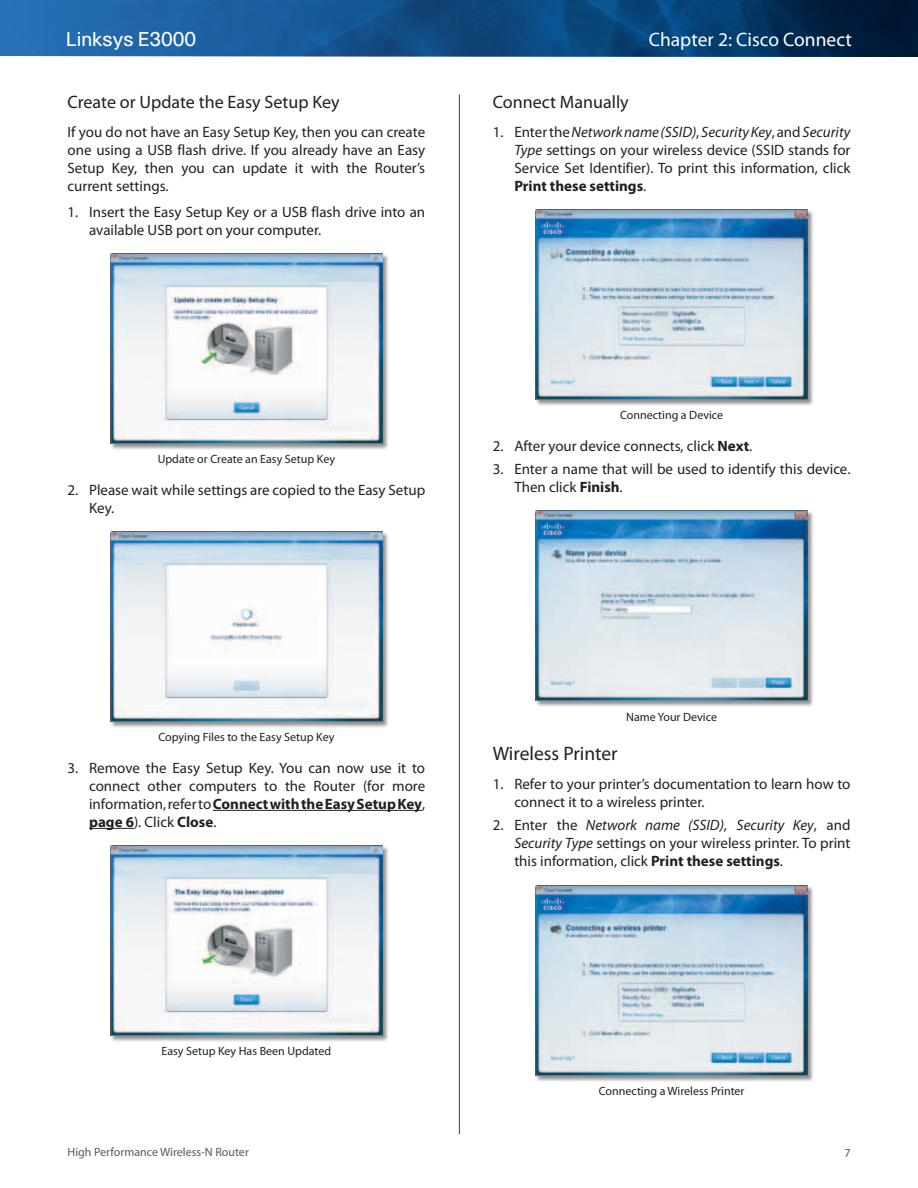
<style>
.page{position:relative;width:918px;height:1188px;background:#fff}
.page>*{position:absolute;margin:0;border:0;box-sizing:border-box;transform-origin:0 0}
.t1{font:19.5px "Myriad Pro";color:#fff}
.t2{font:19.5px "Myriad Pro";color:#231f20}
.t3{font:19.5px "Cisco";color:#fff}
.t4{font:18px "Myriad Pro";color:#231f20}
.t5{font:15px/18px "Myriad Pro";color:#231f20;text-align:justify}
.t6{font:12px "Myriad Pro";color:#231f20}
.t7{font:12px "Myriad Pro";color:#58595b}
.s1{font-style:italic}
.s2{font-weight:700}
</style>
<div class="page">
<img style="left:0;top:0;width:918px;height:57px">
<hr style="left:213px;top:810px;width:209px;height:1px;background:#231f20">
<hr style="left:89px;top:828px;width:45px;height:1px;background:#231f20">
<div style="left:110px;top:253px;width:279px;height:197px;background:#231f20;opacity:.5"></div>
<img style="left:110px;top:254px;width:272px;height:190px">
<div style="left:110px;top:531px;width:279px;height:197px;background:#231f20;opacity:.5"></div>
<img style="left:110px;top:531px;width:272px;height:191px">
<div style="left:110px;top:845px;width:279px;height:197px;background:#231f20;opacity:.5"></div>
<img style="left:110px;top:845px;width:272px;height:191px">
<div style="left:535px;top:209px;width:280px;height:197px;background:#231f20;opacity:.5"></div>
<img style="left:536px;top:209px;width:272px;height:190px">
<div style="left:535px;top:511px;width:280px;height:197px;background:#231f20;opacity:.5"></div>
<img style="left:536px;top:511px;width:272px;height:190px">
<div style="left:535px;top:885px;width:280px;height:197px;background:#231f20;opacity:.5"></div>
<img style="left:536px;top:885px;width:272px;height:190px">
<h1 class="t3" style="left:66px;top:28px;width:132px">Linksys E3000</h1>
<h1 class="t1" style="left:649px;top:27px;width:205px">Chapter 2: Cisco Connect</h1>
<p class="t4" style="left:68px;top:91px;width:274px">Create or Update the Easy Setup Key</p>
<p class="t5" style="left:68px;top:123px;width:359px">If you do not have an Easy Setup Key, then you can create one using a USB flash drive. If you already have an Easy Setup Key, then you can update it with the Router’s current settings.</p>
<p class="t5" style="left:89px;top:203px;width:338px;text-indent:-22px">1. Insert the Easy Setup Key or a USB flash drive into an available USB port on your computer.</p>
<p class="t4" style="left:493px;top:91px;width:138px">Connect Manually</p>
<p class="t5" style="left:514px;top:123px;width:338px;text-indent:-22px">1. Enter the <span class="s1">Network name (SSID)</span>, <span class="s1">Security Key</span>, and <span class="s1">Security Type</span> settings on your wireless device (SSID stands for Service Set Identifier). To print this information, click <span class="s2">Print these settings</span>.</p>
<p class="t6" style="left:158px;top:452px;width:179px">Update or Create an Easy Setup Key</p>
<p class="t5" style="left:89px;top:481px;width:338px;text-indent:-22px">2. Please wait while settings are copied to the Easy Setup<br>Key.</p>
<p class="t6" style="left:620px;top:408px;width:105px">Connecting a Device</p>
<p class="t5" style="left:493px;top:437px;width:260px">2. After your device connects, click <span class="s2">Next</span>.</p>
<p class="t5" style="left:514px;top:460px;width:336px;text-indent:-22px">3. Enter a name that will be used to identify this device.<br>Then click <span class="s2">Finish</span>.</p>
<p class="t6" style="left:158px;top:730px;width:177px">Copying Files to the Easy Setup Key</p>
<p class="t5" style="left:89px;top:759px;width:338px;text-indent:-22px">3. Remove the Easy Setup Key. You can now use it to connect other computers to the Router (for more information, refer to <span class="s2">Connect with the Easy Setup Key</span>, <span class="s2">page 6</span>). Click <span class="s2">Close</span>.</p>
<p class="t6" style="left:626px;top:709px;width:92px">Name Your Device</p>
<h1 class="t2" style="left:493px;top:742px;width:126px">Wireless Printer</h1>
<p class="t5" style="left:514px;top:775px;width:338px;text-indent:-22px">1. Refer to your printer’s documentation to learn how to connect it to a wireless printer.</p>
<p class="t5" style="left:514px;top:816px;width:338px;text-indent:-22px">2. Enter the <span class="s1">Network name (SSID)</span>, <span class="s1">Security Key</span>, and <span class="s1">Security Type</span> settings on your wireless printer. To print this information, click <span class="s2">Print these settings</span>.</p>
<p class="t6" style="left:161px;top:1044px;width:171px">Easy Setup Key Has Been Updated</p>
<p class="t6" style="left:599px;top:1084px;width:147px">Connecting a Wireless Printer</p>
<p class="t7" style="left:68px;top:1145px;width:183px">High Performance Wireless-N Router</p>
<p class="t7" style="left:844px;top:1146px;width:8px">7</p>
</div>
